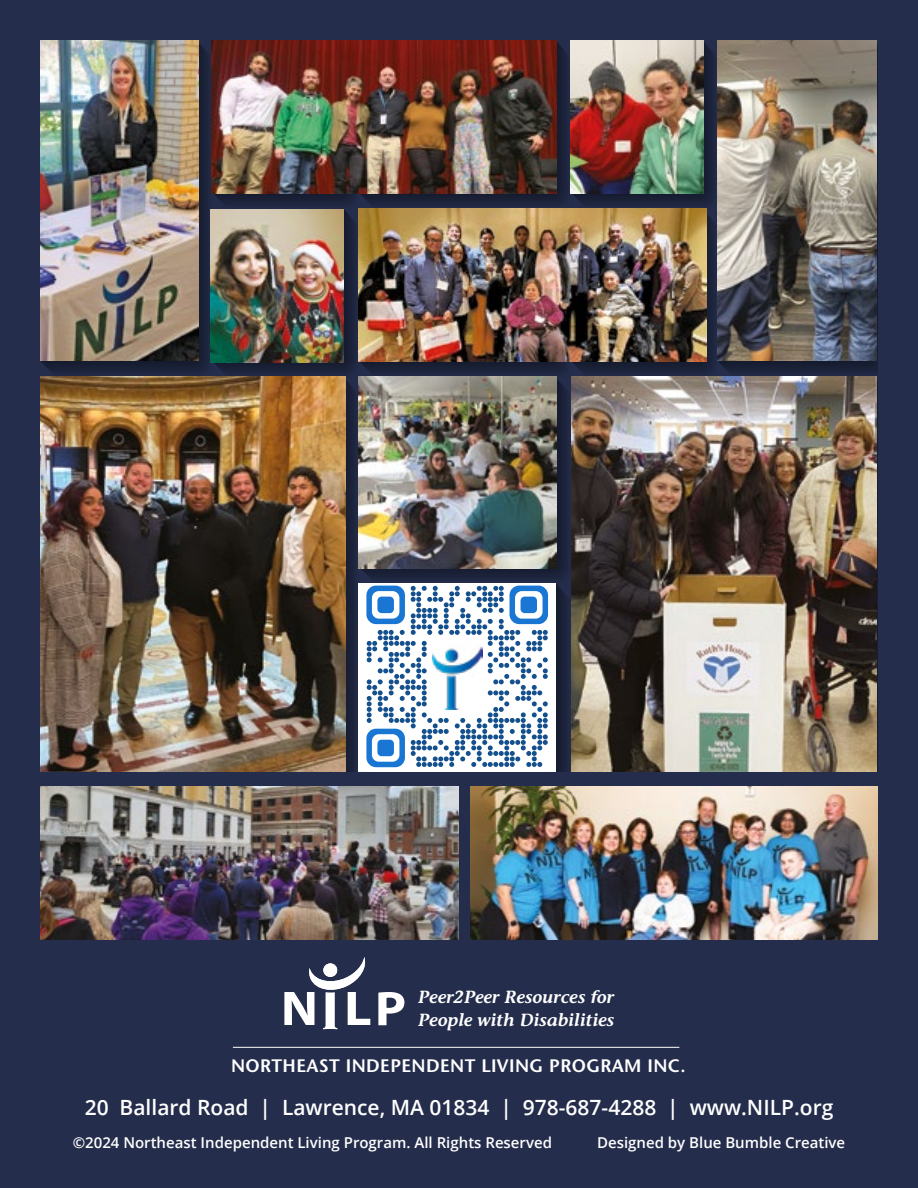
<style>
.page{position:relative;width:918px;height:1188px;background:#242d4b}
.page>*{position:absolute;margin:0;border:0;box-sizing:border-box;transform-origin:0 0}
.t1{font:600 21px "Open Sans";color:#fff}
.t2{font:600 18px "Stone Sans";letter-spacing:.02em;color:#fff}
.t3{font:italic 600 17.55px/23px "Stone Informal";color:#fff}
.t4{font:600 15px "Open Sans";color:#fff}
</style>
<div class="page">
<hr style="left:233px;top:1047px;width:446px;height:1px;background:#fff">
<svg style="left:378px;top:992px;width:26px;height:33px"></svg>
<svg style="left:284px;top:957px;width:86px;height:72px"></svg>
<img style="left:40px;top:40px;width:159px;height:321px">
<img style="left:40px;top:377px;width:172px;height:394px">
<img style="left:719px;top:377px;width:157px;height:394px">
<img style="left:719px;top:40px;width:157px;height:321px">
<img style="left:212px;top:40px;width:507px;height:731px">
<img style="left:432px;top:643px;width:50px;height:66px">
<img style="left:359px;top:208px;width:347px;height:153px">
<img style="left:471px;top:786px;width:407px;height:153px">
<img style="left:40px;top:786px;width:419px;height:153px">
<img style="left:211px;top:209px;width:133px;height:153px">
<p class="t3" style="left:419px;top:986px;width:197px">Peer2Peer Resources for<br>People with Disabilities</p>
<p class="t2" style="left:231px;top:1054px;width:456px">NORTHEAST INDEPENDENT LIVING PROGRAM INC.</p>
<p class="t1" style="left:85px;top:1092px;width:750px">20 Ballard Road | Lawrence, MA 01834 | 978-687-4288 | www.NILP.org</p>
<p class="t4" style="left:73px;top:1132px;width:481px">©2024 Northeast Independent Living Program. All Rights Reserved</p>
<p class="t4" style="left:597px;top:1132px;width:250px">Designed by Blue Bumble Creative</p>
</div>
